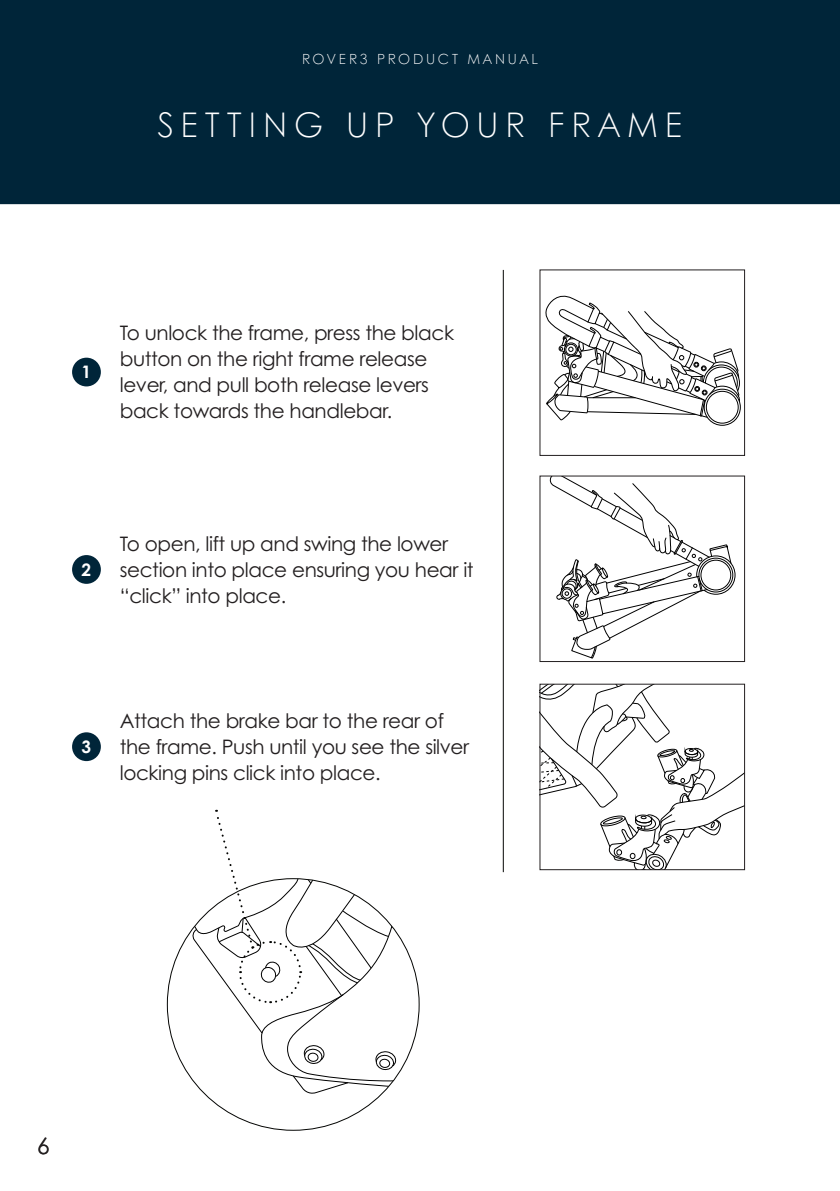
<style>
.page{position:relative;width:840px;height:1191px;background:#fff}
.page>*{position:absolute;margin:0;border:0;box-sizing:border-box;transform-origin:0 0}
.SUB-HEADING{font:300 34px "Century Gothic";letter-spacing:.2em;color:#fff}
.t1{font:22.8px "Century Gothic Pro";color:#231f20}
.t2{font:20px/26px "Century Gothic Pro";letter-spacing:-.02em;color:#231f20}
.t3{font:700 17.2px "Century Gothic Pro";color:#fff}
.t4{font:300 14px "Century Gothic";letter-spacing:.2em;color:#fff}
</style>
<div class="page">
<div style="left:0;top:0;width:839px;height:204px;background:#002539"></div>
<div style="left:72px;top:358px;width:29px;height:28px;background:#002539;border-radius:50%"></div>
<div style="left:72px;top:555px;width:29px;height:29px;background:#002539;border-radius:50%"></div>
<div style="left:72px;top:732px;width:29px;height:29px;background:#002539;border-radius:50%"></div>
<hr style="left:502px;top:270px;width:1px;height:602px;background:#040503">
<div style="left:705px;top:391px;width:33px;height:32px;border:1px solid #000;border-radius:50%"></div>
<div style="left:703px;top:389px;width:37px;height:36px;border:1px solid #000;border-radius:50%"></div>
<svg style="left:545px;top:295px;width:194px;height:125px"></svg>
<svg style="left:549px;top:478px;width:186px;height:180px"></svg>
<svg style="left:541px;top:686px;width:201px;height:182px"></svg>
<div style="left:539px;top:684px;width:205px;height:186px;border:1px solid #231f20"></div>
<svg style="left:167px;top:810px;width:252px;height:308px"></svg>
<p class="t4" style="left:302px;top:50px;width:237px">ROVER3 PRODUCT MANUAL</p>
<p class="t4" style="left:346px;top:50px;width:148px">BABYBEE ROVER3</p>
<p class="SUB-HEADING" style="left:157px;top:103px;width:527px">SETTING UP YOUR FRAME</p>
<p class="t3" style="left:82px;top:361px;width:11px">1</p>
<p class="t2" style="left:120px;top:320px;width:335px">To unlock the frame, press the black button on the right frame release lever, and pull both release levers back towards the handlebar.</p>
<p class="t3" style="left:82px;top:559px;width:11px">2</p>
<p class="t2" style="left:120px;top:530px;width:355px">To open, lift up and swing the lower section into place ensuring you hear it “click” into place.</p>
<p class="t3" style="left:82px;top:736px;width:11px">3</p>
<p class="t2" style="left:120px;top:707px;width:351px">Attach the brake bar to the rear of the frame. Push until you see the silver locking pins click into place.</p>
<p class="t1" style="left:37px;top:1132px;width:14px">6</p>
</div>
